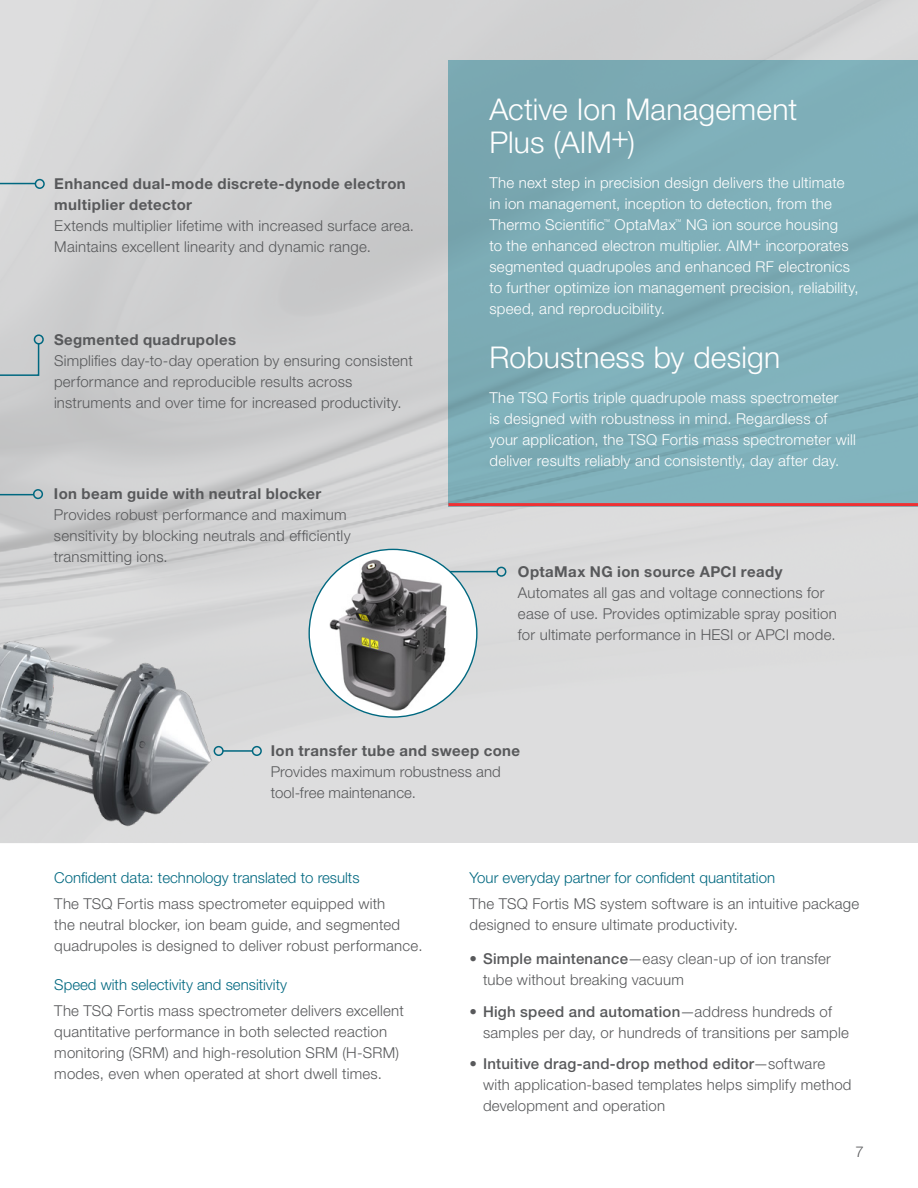
<style>
.page{position:relative;width:918px;height:1188px;background:#fff}
.page>*{position:absolute;margin:0;border:0;box-sizing:border-box;transform-origin:0 0}
.t1{font:300 30px/33px "Helvetica Neue LT Std";letter-spacing:.005em;color:#fff}
.t2{font:300 15px/21px "Helvetica Neue LT Std";letter-spacing:.015em;color:#58595b}
.t3{font:300 15px/21px "Helvetica Neue LT Std";letter-spacing:.015em;color:#fff}
.t4{font:700 15px/21px "Helvetica Neue LT Std";letter-spacing:.025em;color:#58595b}
.t5{font:300 15px "Helvetica Neue LT Std";color:#006880}
.t6{font:300 6.75px "Helvetica Neue LT Std";color:#fff}
.s1{font-weight:500}
</style>
<div class="page">
<div style="left:0;top:0;width:918px;height:843px;background:#dadbdb"></div>
<img style="left:0;top:245px;width:493px;height:582px">
<div style="left:448px;top:60px;width:470px;height:446px;background:#7eaeb8"></div>
<div style="left:34px;top:334px;width:10px;height:11px;border:2px solid #006880;border-radius:50%"></div>
<svg style="left:0;top:342px;width:40px;height:35px"></svg>
<div style="left:35px;top:179px;width:10px;height:10px;border:2px solid #006880;border-radius:50%"></div>
<hr style="left:0;top:183px;width:35px;height:1px;background:#006880">
<svg style="left:0;top:493px;width:35px;height:139px"></svg>
<div style="left:33px;top:489px;width:10px;height:10px;border:2px solid #006880;border-radius:50%"></div>
<div style="left:496px;top:567px;width:10px;height:10px;border:2px solid #006880;border-radius:50%"></div>
<hr style="left:383px;top:571px;width:114px;height:2px;background:#006880">
<svg style="left:309px;top:549px;width:168px;height:168px"></svg>
<img style="left:317px;top:558px;width:157px;height:157px">
<hr style="left:448px;top:503px;width:470px;height:3px;background:#ee3134">
<p class="t4" style="left:54px;top:172px;width:353px">Enhanced dual-mode discrete-dynode electron multiplier detector</p>
<p class="t2" style="left:54px;top:214px;width:361px">Extends multiplier lifetime with increased surface area.<br>Maintains excellent linearity and dynamic range.</p>
<p class="t4" style="left:54px;top:328px;width:184px">Segmented quadrupoles</p>
<p class="t2" style="left:54px;top:350px;width:360px">Simplifies day-to-day operation by ensuring consistent performance and reproducible results across instruments and over time for increased productivity.</p>
<p class="t4" style="left:54px;top:483px;width:269px">Ion beam guide with neutral blocker</p>
<p class="t2" style="left:54px;top:504px;width:298px">Provides robust performance and maximum sensitivity by blocking neutrals and efficiently transmitting ions.</p>
<h1 class="t1" style="left:489px;top:93px;width:309px">Active Ion Management<br>Plus (AIM+)</h1>
<p class="t3" style="left:489px;top:172px;width:357px">The next step in precision design delivers the ultimate in ion management, inception to detection, from the<br>Thermo Scientific</p>
<p class="t3" style="left:489px;top:214px;width:371px;text-indent:197px">NG ion source housing<br>to the enhanced electron multiplier. AIM+ incorporates segmented quadrupoles and enhanced RF electronics to further optimize ion management precision, reliability, speed, and reproducibility.</p>
<p class="t6" style="left:604px;top:217px;width:8px">™</p>
<p class="t3" style="left:615px;top:214px;width:63px">OptaMax</p>
<p class="t6" style="left:675px;top:217px;width:8px">™</p>
<h1 class="t1" style="left:489px;top:340px;width:292px">Robustness by design</h1>
<p class="t3" style="left:489px;top:386px;width:368px">The TSQ Fortis triple quadrupole mass spectrometer<br>is designed with robustness in mind. Regardless of your application, the TSQ Fortis mass spectrometer will deliver results reliably and consistently, day after day.</p>
<p class="t4" style="left:518px;top:561px;width:266px">OptaMax NG ion source APCI ready</p>
<p class="t2" style="left:518px;top:582px;width:320px">Automates all gas and voltage connections for ease of use. Provides optimizable spray position for ultimate performance in HESI or APCI mode.</p>
<p class="t4" style="left:271px;top:740px;width:251px">Ion transfer tube and sweep cone</p>
<p class="t2" style="left:271px;top:761px;width:231px">Provides maximum robustness and tool-free maintenance.</p>
<p class="t5" style="left:54px;top:869px;width:307px">Confident data: technology translated to results</p>
<p class="t2" style="left:54px;top:892px;width:370px">The TSQ Fortis mass spectrometer equipped with<br>the neutral blocker, ion beam guide, and segmented quadrupoles is designed to deliver robust performance.</p>
<p class="t5" style="left:54px;top:976px;width:234px">Speed with selectivity and sensitivity</p>
<p class="t2" style="left:54px;top:1000px;width:351px">The TSQ Fortis mass spectrometer delivers excellent quantitative performance in both selected reaction monitoring (SRM) and high-resolution SRM (H-SRM) modes, even when operated at short dwell times.</p>
<p class="t5" style="left:470px;top:869px;width:307px">Your everyday partner for confident quantitation</p>
<p class="t2" style="left:470px;top:892px;width:391px">The TSQ Fortis MS system software is an intuitive package designed to ensure ultimate productivity.</p>
<p class="t2" style="left:483px;top:948px;width:349px;text-indent:-14px">• <span class="s1">Simple maintenance</span>—easy clean-up of ion transfer tube without breaking vacuum</p>
<p class="t2" style="left:483px;top:1000px;width:367px;text-indent:-13px">• <span class="s1">High speed and automation</span>—address hundreds of samples per day, or hundreds of transitions per sample</p>
<p class="t2" style="left:483px;top:1053px;width:370px;text-indent:-13px">• <span class="s1">Intuitive drag-and-drop method editor</span>—software with application-based templates helps simplify method development and operation</p>
<p class="t2" style="left:856px;top:1140px;width:10px">7</p>
</div>
